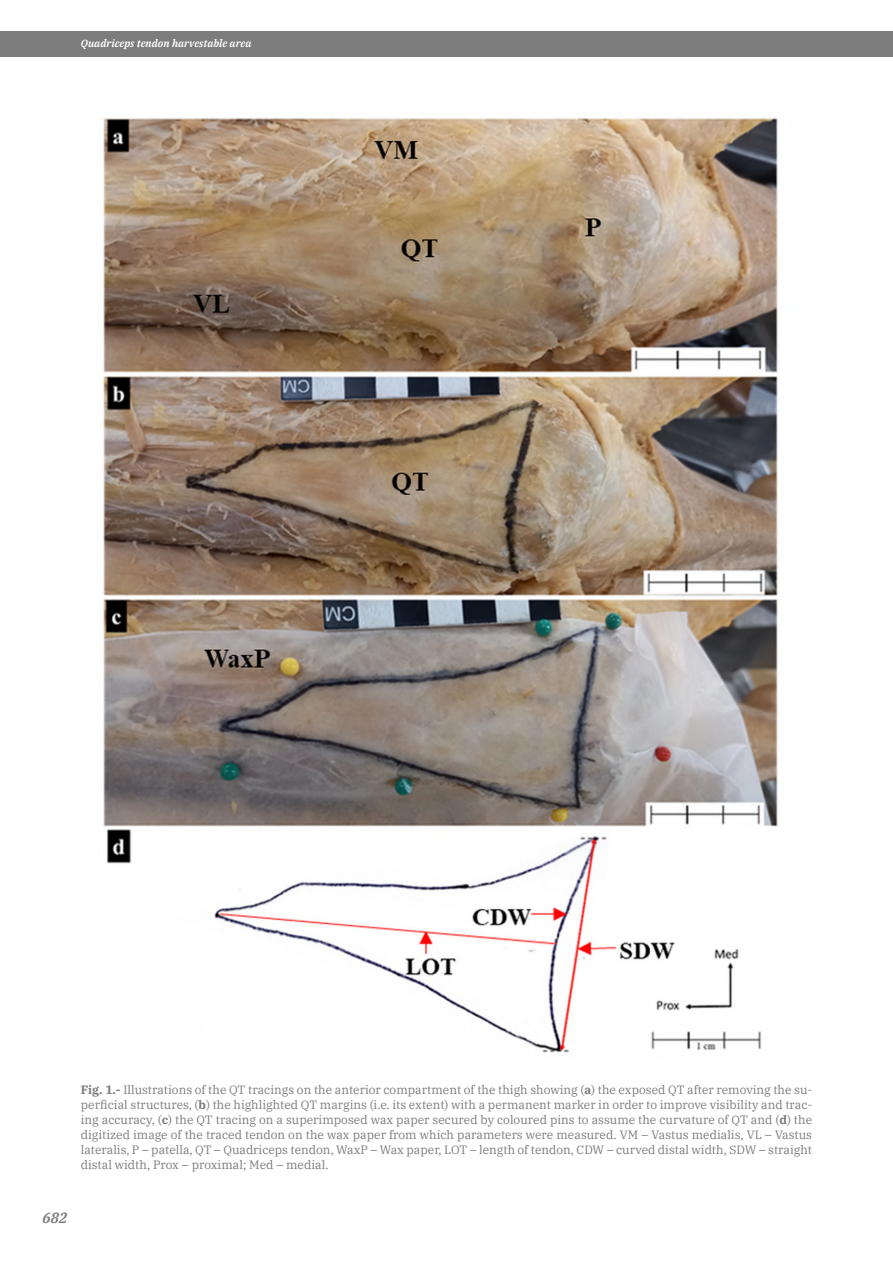
<style>
.page{position:relative;width:893px;height:1263px;background:#fff}
.page>*{position:absolute;margin:0;border:0;box-sizing:border-box;transform-origin:0 0}
.t1{font:italic 600 15px "IBM Plex Serif";color:#7c7c7c}
.t2{font:12px/15px "IBM Plex Serif";color:#7c7c7c;text-align:justify}
.t3{font:italic 600 10.5px "IBM Plex Serif";color:#fff}
.s1{font-weight:700}
</style>
<div class="page">
<div style="left:0;top:31px;width:893px;height:25px;background:#7c7c7c"></div>
<img style="left:103px;top:117px;width:675px;height:936px">
<p class="t3" style="left:81px;top:35px;width:172px">Quadriceps tendon harvestable area</p>
<p class="t2" style="left:81px;top:1082px;width:733px"><span class="s1">Fig. 1.-</span> Illustrations of the QT tracings on the anterior compartment of the thigh showing (<span class="s1">a</span>) the exposed QT after removing the su&shy;perficial structures, (<span class="s1">b</span>) the highlighted QT margins (i.e. its extent) with a permanent marker in order to improve visibility and trac&shy;ing accuracy, (<span class="s1">c</span>) the QT tracing on a superimposed wax paper secured by coloured pins to assume the curvature of QT and (<span class="s1">d</span>) the digitized image of the traced tendon on the wax paper from which parameters were measured. VM – Vastus medialis, VL – Vastus lateralis, P – patella, QT – Quadriceps tendon, WaxP – Wax paper, LOT – length of tendon, CDW – curved distal width, SDW – straight distal width, Prox – proximal; Med – medial.</p>
<p class="t1" style="left:43px;top:1206px;width:26px">682</p>
</div>
